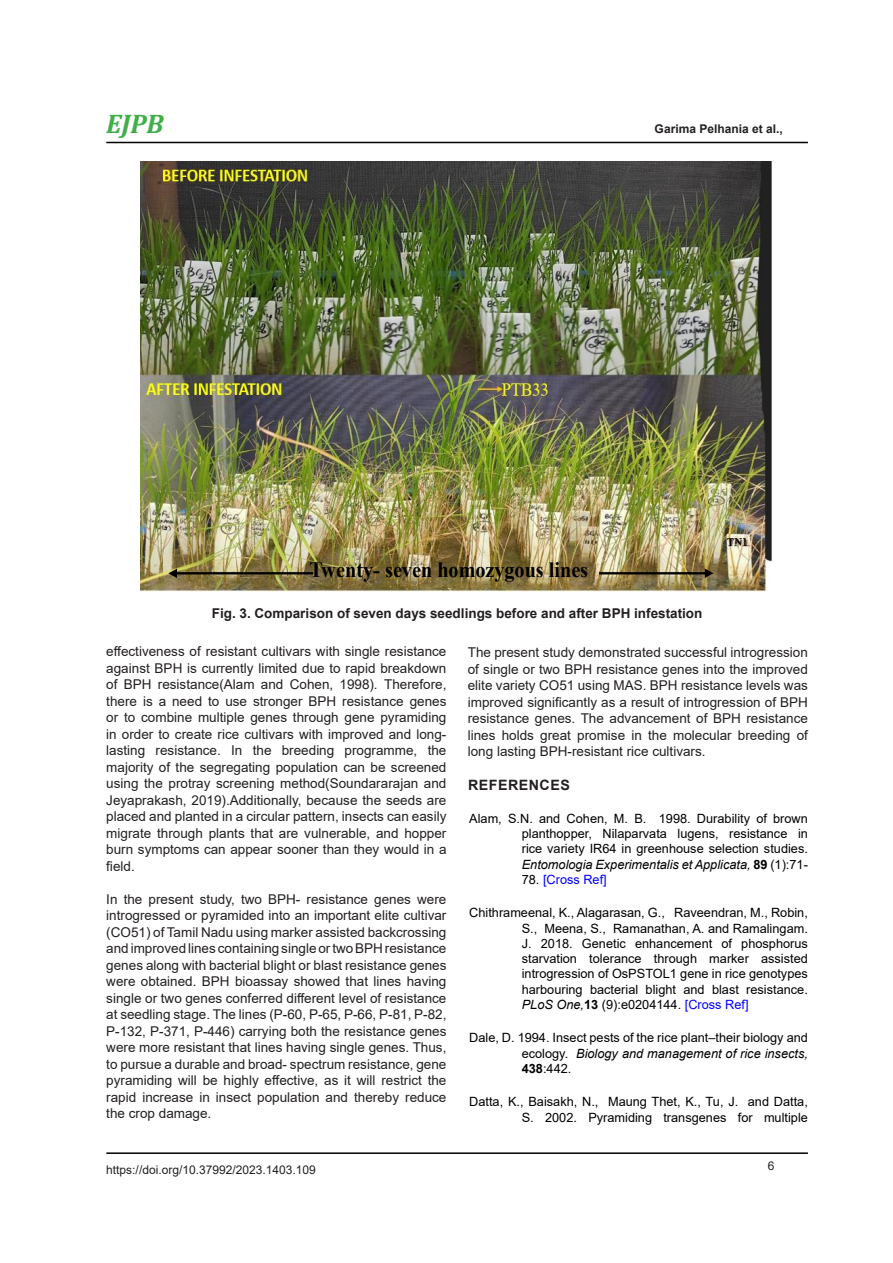
<style>
.page{position:relative;width:893px;height:1263px;background:#fff}
.page>*{position:absolute;margin:0;border:0;box-sizing:border-box;transform-origin:0 0}
.t1{font:italic 700 27px "Cambria";color:#40ae49}
.t2{font:700 21.75px "Times New Roman";color:#000;scale:.93 1}
.t3{font:18.6px "Times New Roman";color:#000;scale:.93 1}
.SubTitle{font:700 14.25px "Arial";letter-spacing:.035em;color:#231f20}
.body_text{font:13.5px/16.5px "Arial";color:#231f20;text-align:justify}
.t4{font:700 13.5px "Arial";color:#231f20}
.References{font:12.75px/15.3px "Arial";color:#000;text-align:justify}
.References-2{font:12.75px "Arial";color:#00f}
.t5{font:12px "Arial";color:#231f20}
.t6{font:700 12px "Arial";color:#231f20}
.s1{font-style:italic}
.s2{font-weight:700}
.s3{color:#000}
.s4{color:#00f}
</style>
<div class="page">
<hr style="left:106px;top:1152px;width:702px;height:2px;background:#000">
<hr style="left:106px;top:142px;width:702px;height:1px;background:#000">
<img style="left:141px;top:162px;width:631px;height:429px">
<svg style="left:168px;top:569px;width:145px;height:9px"></svg>
<svg style="left:599px;top:569px;width:114px;height:9px"></svg>
<h1 class="t1" style="left:106px;top:105px;width:59px">EJPB</h1>
<p class="t6" style="left:655px;top:120px;width:130px">Garima Pelhania et al.,</p>
<p class="t2" style="left:310px;top:554px;width:301px">Twenty- seven homozygous lines</p>
<p class="t4" style="left:212px;top:604px;width:492px">Fig. 3. Comparison of seven days seedlings before and after BPH infestation</p>
<p class="body_text" style="left:106px;top:643px;width:342px">effectiveness of resistant cultivars with single resistance against BPH is currently limited due to rapid breakdown of BPH resistance(Alam and Cohen, 1998)<span class="s1">.</span> Therefore, there is a need to use stronger BPH resistance genes or to combine multiple genes through gene pyramiding in order to create rice cultivars with improved and long&shy;lasting resistance. In the breeding programme, the majority of the segregating population can be screened using the protray screening method(Soundararajan and Jeyaprakash, 2019).Additionally, because the seeds are placed and planted in a circular pattern, insects can easily migrate through plants that are vulnerable, and hopper burn symptoms can appear sooner than they would in a field.</p>
<p class="body_text" style="left:106px;top:891px;width:342px">In the present study, two BPH- resistance genes were introgressed or pyramided into an important elite cultivar (CO51) of Tamil Nadu using marker assisted backcrossing and improved lines containing single or two BPH resistance genes along with bacterial blight or blast resistance genes were obtained. BPH bioassay showed that lines having single or two genes conferred different level of resistance at seedling stage. The lines (P-60, P-65, P-66, P-81, P-82, P-132, P-371, P-446) carrying both the resistance genes were more resistant that lines having single genes. Thus, to pursue a durable and broad- spectrum resistance, gene pyramiding will be highly effective, as it will restrict the rapid increase in insect population and thereby reduce the crop damage.</p>
<p class="body_text" style="left:468px;top:644px;width:342px">The present study demonstrated successful introgression of single or two BPH resistance genes into the improved elite variety CO51 using MAS. BPH resistance levels was improved significantly as a result of introgression of BPH resistance genes. The advancement of BPH resistance lines holds great promise in the molecular breeding of long lasting BPH-resistant rice cultivars.</p>
<p class="SubTitle" style="left:468px;top:775px;width:103px">REFERENCES</p>
<p class="References" style="left:522px;top:810px;width:288px;text-indent:-52px">Alam, S.N. and Cohen, M. B. 1998. Durability of brown planthopper, Nilaparvata lugens, resistance in rice variety IR64 in greenhouse selection studies.<br><span class="s1">Entomologia Experimentalis et Applicata,</span> <span class="s2">89</span> (1):71-</p>
<p class="References-2" style="left:522px;top:871px;width:87px"><span class="s3">78.</span> [Cross Ref]</p>
<p class="References" style="left:522px;top:905px;width:288px;text-indent:-52px">Chithrameenal, K., Alagarasan, G., Raveendran, M., Robin, S., Meena, S., Ramanathan, A. and Ramalingam.<br>J. 2018. Genetic enhancement of phosphorus starvation tolerance through marker assisted introgression of OsPSTOL1 gene in rice genotypes harbouring bacterial blight and blast resistance.<br><span class="s1">PLoS One,</span><span class="s2">13</span> (9):e0204144. <span class="s4">[Cross Ref]</span></p>
<p class="References" style="left:522px;top:1030px;width:288px;text-indent:-52px">Dale, D. 1994. Insect pests of the rice plant–their biology and ecology. <span class="s1">Biology and management of rice insects, </span><span class="s2">438</span>:442.</p>
<p class="References" style="left:469px;top:1094px;width:340px;text-align:right">Datta, K., Baisakh, N., Maung Thet, K., Tu, J. and Datta,<br>S. 2002. Pyramiding transgenes for multiple</p>
<p class="t3" style="left:280px;top:656px;width:569px"><span class="s2">Fig.3</span>. Comparison of seven days seedlings before and after BPH infestation</p>
<p class="t5" style="left:106px;top:1161px;width:211px">https://doi.org/10.37992/2023.1403.109</p>
<p class="t5" style="left:768px;top:1157px;width:8px">6</p>
</div>
